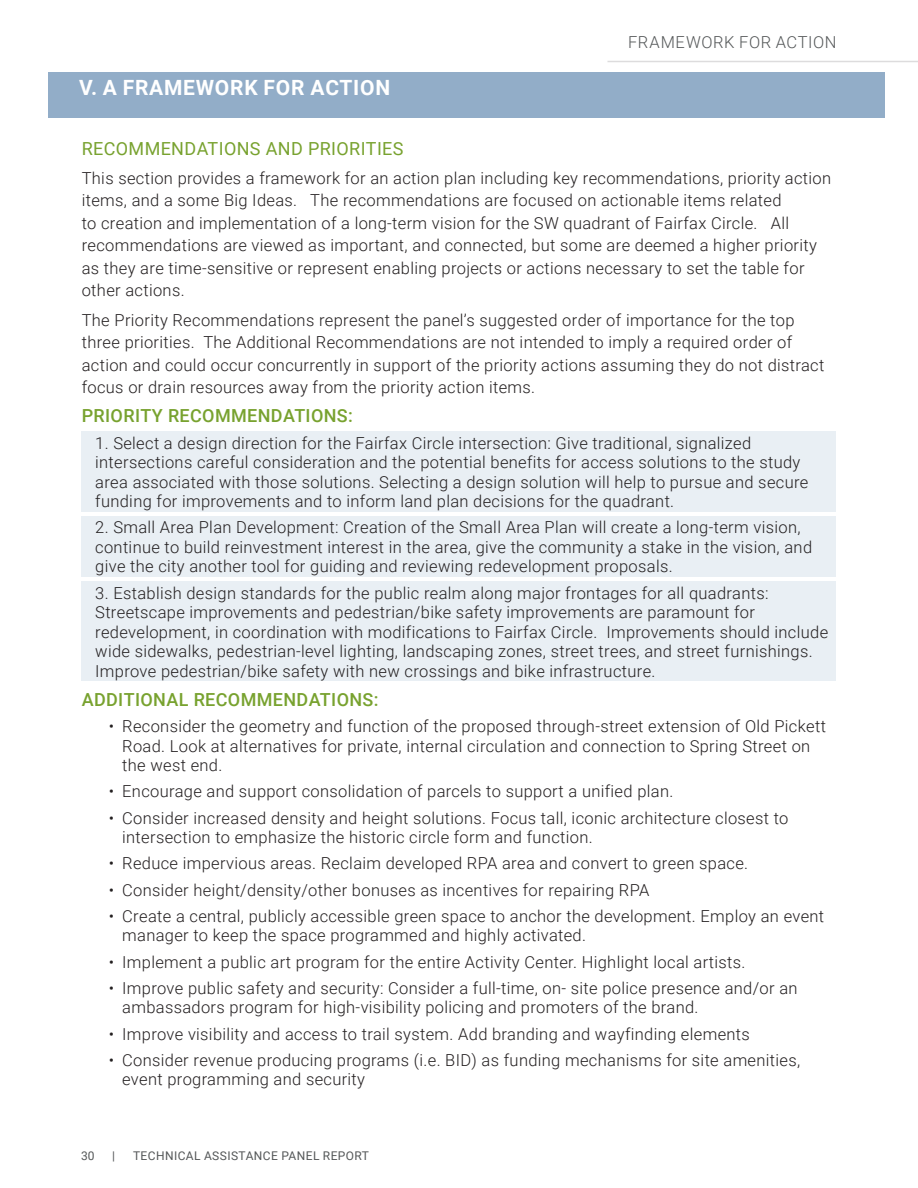
<style>
.page{position:relative;width:918px;height:1188px;background:#fff}
.page>*{position:absolute;margin:0;border:0;box-sizing:border-box;transform-origin:0 0}
.H2_1{font:700 21px "Roboto";letter-spacing:.035em;color:#fff}
.Body{font:500 18px "Roboto";letter-spacing:.02em;color:#78a22f}
.Body-2{font:18px "Roboto";letter-spacing:.02em;color:#78a22f}
.Body-3{font:300 16.5px/19.5px "Roboto";letter-spacing:.02em;color:#231f20}
.Section_Heading{font:300 16.5px "Roboto";letter-spacing:.035em;color:#545758}
.t1{font:12px "Roboto";letter-spacing:.035em;color:#545758}
</style>
<div class="page">
<hr style="left:608px;top:61px;width:310px;height:1px;background:#dddcdd">
<div style="left:82px;top:431px;width:754px;height:81px;background:#e9eff4"></div>
<div style="left:82px;top:516px;width:754px;height:61px;background:#e9eff4"></div>
<div style="left:82px;top:581px;width:754px;height:100px;background:#e9eff4"></div>
<div style="left:48px;top:73px;width:837px;height:45px;background:#92adc8"></div>
<p class="H2_1" style="left:79px;top:73px;width:312px">V. A FRAMEWORK FOR ACTION</p>
<p class="H2_1" style="left:75px;top:79px;width:343px">IV. CONCEPTUAL LAND USE PLAN</p>
<p class="Section_Heading" style="left:628px;top:31px;width:210px">FRAMEWORK FOR ACTION</p>
<p class="Body-2" style="left:82px;top:136px;width:323px">RECOMMENDATIONS AND PRIORITIES</p>
<p class="Body-3" style="left:82px;top:166px;width:751px;line-height:22.5px">This section provides a framework for an action plan including key recommendations, priority action items, and a some Big Ideas. The recommendations are focused on actionable items related<br>to creation and implementation of a long-term vision for the SW quadrant of Fairfax Circle. All recommendations are viewed as important, and connected, but some are deemed a higher priority as they are time-sensitive or represent enabling projects or actions necessary to set the table for other actions.</p>
<p class="Body-3" style="left:82px;top:308px;width:744px;line-height:22.5px">The Priority Recommendations represent the panel’s suggested order of importance for the top three priorities. The Additional Recommendations are not intended to imply a required order of action and could occur concurrently in support of the priority actions assuming they do not distract focus or drain resources away from the priority action items.</p>
<p class="Body" style="left:82px;top:403px;width:273px">PRIORITY RECOMMENDATIONS:</p>
<p class="Body-3" style="left:95px;top:432px;width:715px">1. Select a design direction for the Fairfax Circle intersection: Give traditional, signalized intersections careful consideration and the potential benefits for access solutions to the study area associated with those solutions. Selecting a design solution will help to pursue and secure funding for improvements and to inform land plan decisions for the quadrant.</p>
<p class="Body-3" style="left:95px;top:517px;width:718px">2. Small Area Plan Development: Creation of the Small Area Plan will create a long-term vision, continue to build reinvestment interest in the area, give the community a stake in the vision, and give the city another tool for guiding and reviewing redevelopment proposals.</p>
<p class="Body-3" style="left:95px;top:582px;width:735px">3. Establish design standards for the public realm along major frontages for all quadrants:<br>Streetscape improvements and pedestrian/bike safety improvements are paramount for redevelopment, in coordination with modifications to Fairfax Circle. Improvements should include wide sidewalks, pedestrian-level lighting, landscaping zones, street trees, and street furnishings.<br>Improve pedestrian/bike safety with new crossings and bike infrastructure.</p>
<p class="Body" style="left:82px;top:687px;width:298px">ADDITIONAL RECOMMENDATIONS:</p>
<p class="Body-3" style="left:122px;top:716px;width:705px;text-indent:-14px">• Reconsider the geometry and function of the proposed through-street extension of Old Pickett<br>Road. Look at alternatives for private, internal circulation and connection to Spring Street on the west end.</p>
<p class="Body-3" style="left:109px;top:781px;width:566px">• Encourage and support consolidation of parcels to support a unified plan.</p>
<p class="Body-3" style="left:122px;top:807px;width:668px;text-indent:-14px">• Consider increased density and height solutions. Focus tall, iconic architecture closest to intersection to emphasize the historic circle form and function.</p>
<p class="Body-3" style="left:109px;top:853px;width:641px">• Reduce impervious areas. Reclaim developed RPA area and convert to green space.</p>
<p class="Body-3" style="left:109px;top:879px;width:542px">• Consider height/density/other bonuses as incentives for repairing RPA</p>
<p class="Body-3" style="left:122px;top:906px;width:703px;text-indent:-14px">• Create a central, publicly accessible green space to anchor the development. Employ an event manager to keep the space programmed and highly activated.</p>
<p class="Body-3" style="left:109px;top:951px;width:638px">• Implement a public art program for the entire Activity Center. Highlight local artists.</p>
<p class="Body-3" style="left:122px;top:978px;width:677px;text-indent:-14px">• Improve public safety and security: Consider a full-time, on- site police presence and/or an ambassadors program for high-visibility policing and promoters of the brand.</p>
<p class="Body-3" style="left:109px;top:1023px;width:643px">• Improve visibility and access to trail system. Add branding and wayfinding elements</p>
<p class="Body-3" style="left:122px;top:1050px;width:679px;text-indent:-14px">• Consider revenue producing programs (i.e. BID) as funding mechanisms for site amenities, event programming and security</p>
<p class="t1" style="left:81px;top:1147px;width:15px">30</p>
<p class="t1" style="left:112px;top:1147px;width:4px">|</p>
<p class="t1" style="left:133px;top:1147px;width:238px">TECHNICAL ASSISTANCE PANEL REPORT</p>
</div>
